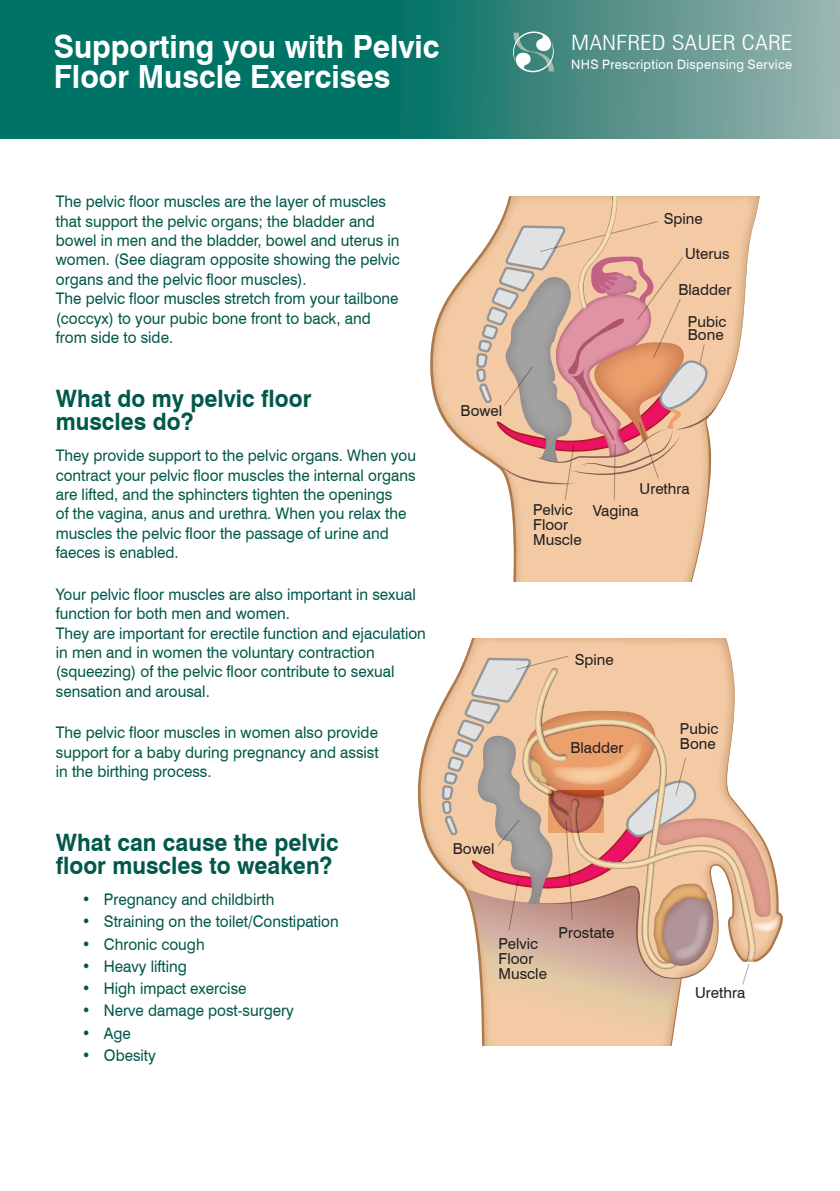
<style>
.page{position:relative;width:840px;height:1191px;background:#fff}
.page>*{position:absolute;margin:0;border:0;box-sizing:border-box;transform-origin:0 0}
.t1{font:700 32px/30px "Swiss 721 BT";color:#fff;scale:.95 1}
.t2{font:700 24px/23px "Swiss 721 BT";color:#005949;scale:.95 1}
.t3{font:300 condensed 20.2px "Swiss 721 BT";color:#fff;scale:1.25 1}
.t4{font:16px/19.4px "Swiss 721 BT";color:#005949;scale:.95 1}
.t5{font:15.2px/15.2px "Swiss 721 BT";color:#231f20}
.t6{font:13px "Swiss 721 BT";letter-spacing:.025em;color:#fff}
</style>
<div class="page">
<svg style="left:0;top:0;width:839px;height:138px;background:#2a8379"></svg>
<svg style="left:513px;top:31px;width:41px;height:41px"></svg>
<svg style="left:430px;top:197px;width:330px;height:384px"></svg>
<svg style="left:475px;top:197px;width:241px;height:303px;background:#e0b59f"></svg>
<svg style="left:417px;top:638px;width:365px;height:298px"></svg>
<svg style="left:440px;top:656px;width:338px;height:389px"></svg>
<h1 class="t1" style="left:54px;top:32px;width:407px">Supporting you with Pelvic<br>Floor Muscle Exercises</h1>
<p class="t3" style="left:571px;top:31px;width:178px">MANFRED SAUER CARE</p>
<p class="t6" style="left:571px;top:56px;width:222px">NHS Prescription Dispensing Service</p>
<p class="t4" style="left:56px;top:192px;width:363px">The pelvic floor muscles are the layer of muscles that support the pelvic organs; the bladder and bowel in men and the bladder, bowel and uterus in women. (See diagram opposite showing the pelvic organs and the pelvic floor muscles).<br>The pelvic floor muscles stretch from your tailbone (coccyx) to your pubic bone front to back, and from side to side.</p>
<h2 class="t2" style="left:56px;top:387px;width:270px">What do my pelvic floor muscles do?</h2>
<p class="t4" style="left:56px;top:445px;width:380px">They provide support to the pelvic organs. When you contract your pelvic floor muscles the internal organs are lifted, and the sphincters tighten the openings<br>of the vagina, anus and urethra. When you relax the muscles the pelvic floor the passage of urine and faeces is enabled.</p>
<p class="t4" style="left:56px;top:584px;width:391px">Your pelvic floor muscles are also important in sexual function for both men and women.<br>They are important for erectile function and ejaculation in men and in women the voluntary contraction (squeezing) of the pelvic floor contribute to sexual sensation and arousal.</p>
<p class="t4" style="left:56px;top:723px;width:341px;text-align:justify">The pelvic floor muscles in women also provide support for a baby during pregnancy and assist in the birthing process.</p>
<h2 class="t2" style="left:56px;top:831px;width:299px">What can cause the pelvic floor muscles to weaken?</h2>
<p class="t4" style="left:82px;top:889px;width:204px">• Pregnancy and childbirth</p>
<p class="t4" style="left:82px;top:911px;width:272px">• Straining on the toilet/Constipation</p>
<p class="t4" style="left:82px;top:934px;width:131px">• Chronic cough</p>
<p class="t4" style="left:82px;top:956px;width:112px">• Heavy lifting</p>
<p class="t4" style="left:82px;top:978px;width:175px">• High impact exercise</p>
<p class="t4" style="left:82px;top:1000px;width:224px">• Nerve damage post-surgery</p>
<p class="t4" style="left:82px;top:1023px;width:53px">• Age</p>
<p class="t4" style="left:82px;top:1045px;width:79px">• Obesity</p>
<p class="t5" style="left:663px;top:211px;width:40px">Spine</p>
<p class="t5" style="left:684px;top:246px;width:46px">Uterus</p>
<p class="t5" style="left:678px;top:282px;width:54px">Bladder</p>
<p class="t5" style="left:460px;top:403px;width:43px">Bowel</p>
<p class="t5" style="left:687px;top:314px;width:40px;line-height:13.4px">Pubic<br>Bone</p>
<p class="t5" style="left:639px;top:481px;width:52px">Urethra</p>
<p class="t5" style="left:533px;top:502px;width:41px">Pelvic</p>
<p class="t5" style="left:592px;top:502px;width:47px">Vagina</p>
<p class="t5" style="left:533px;top:517px;width:50px">Floor<br>Muscle</p>
<p class="t5" style="left:452px;top:840px;width:43px">Bowel</p>
<p class="t5" style="left:574px;top:651px;width:40px">Spine</p>
<p class="t5" style="left:570px;top:740px;width:54px">Bladder</p>
<p class="t5" style="left:679px;top:721px;width:40px">Pubic<br>Bone</p>
<p class="t5" style="left:498px;top:936px;width:50px">Pelvic<br>Floor<br>Muscle</p>
<p class="t5" style="left:558px;top:924px;width:57px">Prostate</p>
<p class="t5" style="left:694px;top:985px;width:52px">Urethra</p>
</div>
